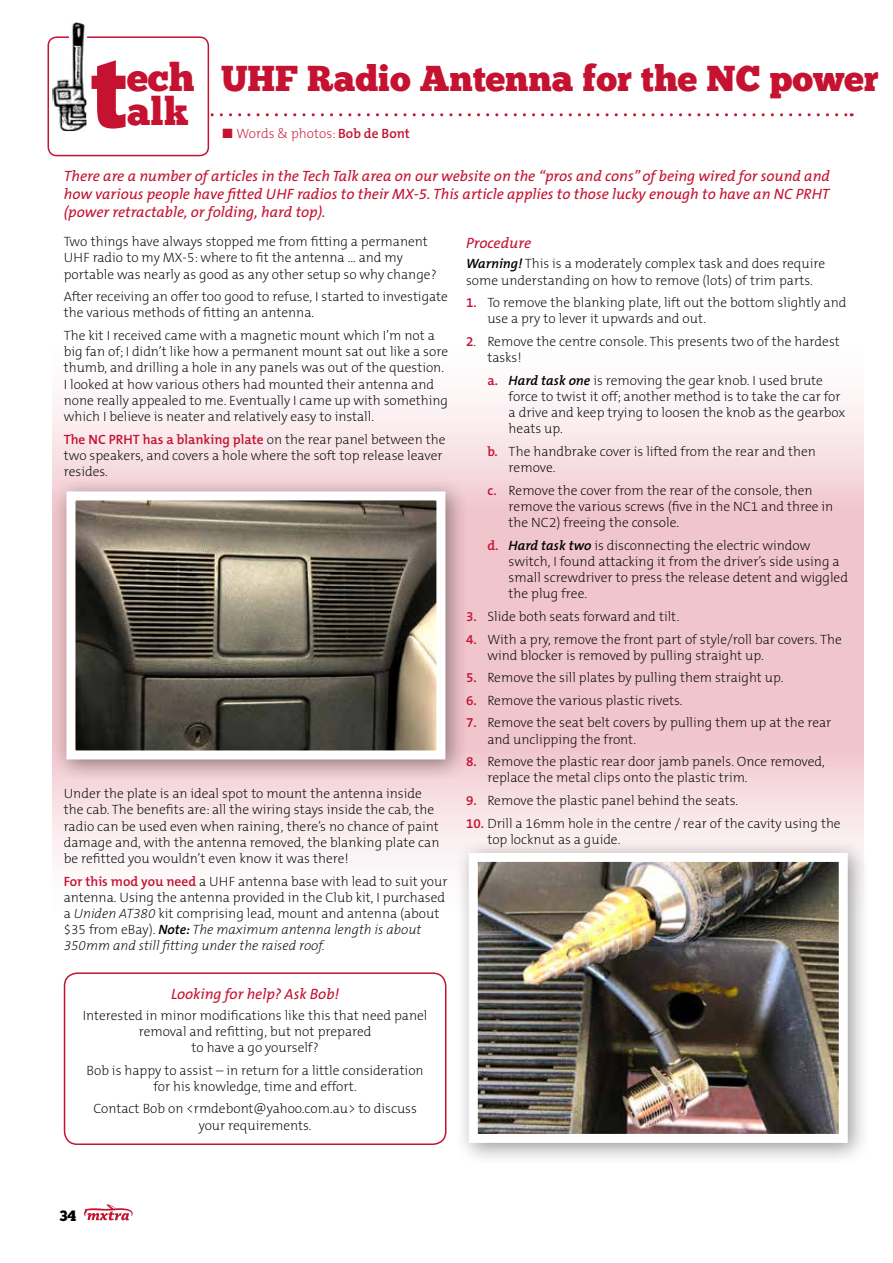
<style>
.page{position:relative;width:893px;height:1263px;background:#fff}
.page>*{position:absolute;margin:0;border:0;box-sizing:border-box;transform-origin:0 0}
.t1{font:102.15px "Chunk Five";color:#c41230}
.t2{font:39px/34.5px "Chunk Five";color:#c41230}
.t3{font:36px "Chunk Five";color:#c41230}
.t4{font:italic 15px/18px "The Mix B5 Plain";color:#c41230;text-align:justify}
.t5{font:15px "Chunk Five";color:#000}
.t6{font:200 13.5px/16.2px "The Mix B2";color:#000}
.t7{font:600 13.5px "The Mix B6";color:#c41230}
.t8{font:200 13.5px "The Mix B2";color:#c41230}
.s1{font-family:"The Mix B6";font-weight:600}
.s2{font-family:"The Mix B2";font-weight:200;color:#000}
.s3{font-family:"The Mix B6";font-weight:600;font-style:italic}
.s4{font-family:"The Mix B6";font-weight:600;color:#c41230}
.s5{font-style:italic}
</style>
<div class="page">
<svg style="left:84px;top:1204px;width:49px;height:16px"></svg>
<div style="left:48px;top:36px;width:161px;height:120px;border:2px solid #c41230;border-radius:9px"></div>
<svg style="left:50px;top:36px;width:802px;height:96px"></svg>
<img style="left:52px;top:22px;width:34px;height:109px">
<svg style="left:52px;top:397px;width:812px;height:463px"></svg>
<div style="left:52px;top:477px;width:416px;height:305px;background:#000;opacity:.4"></div>
<img style="left:76px;top:501px;width:359px;height:248px">
<div style="left:66px;top:491px;width:379px;height:268px;border:9px solid #fff"></div>
<div style="left:454px;top:838px;width:417px;height:328px;background:#000;opacity:.4"></div>
<img style="left:479px;top:863px;width:359px;height:270px">
<div style="left:469px;top:853px;width:379px;height:290px;border:9px solid #fff"></div>
<div style="left:64px;top:972px;width:382px;height:173px;border:2px solid #c41230;border-radius:13px"></div>
<h1 class="t1" style="left:90px;top:30px;width:39px">t</h1>
<h2 class="t2" style="left:127px;top:60px;width:69px">ech alk</h2>
<h3 class="t3" style="left:221px;top:57px;width:659px">UHF Radio Antenna for the NC power</h3>
<p class="t8" style="left:223px;top:126px;width:189px">■ Words &amp; photos: <span class="s1">Bob de Bont</span></p>
<p class="t4" style="left:64px;top:168px;width:768px">There are a number of articles in the Tech Talk area on our website on the “pros and cons” of being wired for sound and how various people have fitted UHF radios to their MX-5. This article applies to those lucky enough to have an NC PRHT (power retractable, or folding, hard top).</p>
<p class="t6" style="left:64px;top:234px;width:374px">Two things have always stopped me from fitting a permanent<br>UHF radio to my MX-5: where to fit the antenna ... and my portable was nearly as good as any other setup so why change?</p>
<p class="t6" style="left:64px;top:289px;width:386px">After receiving an offer too good to refuse, I started to investigate the various methods of fitting an antenna.</p>
<p class="t6" style="left:64px;top:328px;width:386px">The kit I received came with a magnetic mount which I’m not a big fan of; I didn’t like how a permanent mount sat out like a sore thumb, and drilling a hole in any panels was out of the question.<br>I looked at how various others had mounted their antenna and none really appealed to me. Eventually I came up with something which I believe is neater and relatively easy to install.</p>
<p class="t7" style="left:64px;top:432px;width:383px">The N C PRHT has a blanking plate <span class="s2">on the rear panel between the</span></p>
<p class="t6" style="left:64px;top:448px;width:380px">two speakers, and covers a hole where the soft top release leaver resides.</p>
<p class="t4" style="left:466px;top:234px;width:67px">Procedure</p>
<p class="t6" style="left:466px;top:256px;width:360px"><span class="s3">Warning!</span> This is a moderately complex task and does require some understanding on how to remove (lots) of trim parts.</p>
<p class="t6" style="left:487px;top:295px;width:361px;text-indent:-21px"><span class="s4">1.</span> To remove the blanking plate, lift out the bottom slightly and use a pry to lever it upwards and out.</p>
<p class="t6" style="left:487px;top:334px;width:354px;text-indent:-21px"><span class="s4">2</span>. Remove the centre console. This presents two of the hardest tasks!</p>
<p class="t6" style="left:509px;top:373px;width:338px;text-indent:-21px"><span class="s4">a.</span> <span class="s3">Hard task one</span> is removing the gear knob. I used brute force to twist it off; another method is to take the car for a drive and keep trying to loosen the knob as the gearbox heats up.</p>
<p class="t6" style="left:509px;top:444px;width:309px;text-indent:-21px"><span class="s4">b.</span> The handbrake cover is lifted from the rear and then remove.</p>
<p class="t6" style="left:509px;top:483px;width:326px;text-indent:-21px"><span class="s4">c.</span> Remove the cover from the rear of the console, then remove the various screws (five in the NC1 and three in the NC2) freeing the console.</p>
<p class="t6" style="left:509px;top:538px;width:341px;text-indent:-21px"><span class="s4">d.</span> <span class="s3">Hard task two</span> is disconnecting the electric window switch, I found attacking it from the driver’s side using a small screwdriver to press the release detent and wiggled the plug free.</p>
<p class="t6" style="left:466px;top:609px;width:215px"><span class="s4">3.</span> Slide both seats forward and tilt.</p>
<p class="t6" style="left:487px;top:631px;width:356px;text-indent:-21px"><span class="s4">4.</span> With a pry, remove the front part of style/roll bar covers. The wind blocker is removed by pulling straight up.</p>
<p class="t6" style="left:466px;top:670px;width:319px"><span class="s4">5.</span> Remove the sill plates by pulling them straight up.</p>
<p class="t6" style="left:466px;top:693px;width:218px"><span class="s4">6.</span> Remove the various plastic rivets.</p>
<p class="t6" style="left:487px;top:715px;width:346px;text-indent:-21px"><span class="s4">7.</span> Remove the seat belt covers by pulling them up at the rear and unclipping the front.</p>
<p class="t6" style="left:487px;top:754px;width:339px;text-indent:-21px"><span class="s4">8.</span> Remove the plastic rear door jamb panels. Once removed, replace the metal clips onto the plastic trim.</p>
<p class="t6" style="left:466px;top:793px;width:274px"><span class="s4">9.</span> Remove the plastic panel behind the seats.</p>
<p class="t6" style="left:487px;top:815px;width:355px;text-indent:-21px"><span class="s4">10.</span> Drill a 16mm hole in the centre / rear of the cavity using the top locknut as a guide.</p>
<p class="t6" style="left:64px;top:786px;width:377px">Under the plate is an ideal spot to mount the antenna inside the cab. The benefits are: all the wiring stays inside the cab, the radio can be used even when raining, there’s no chance of paint damage and, with the antenna removed, the blanking plate can be refitted you wouldn’t even know it was there!</p>
<p class="t6" style="left:64px;top:873px;width:385px"><span class="s4">For this mod you need</span> a UHF antenna base with lead to suit your antenna. Using the antenna provided in the Club kit, I purchased a <span class="s5">Uniden AT380</span> kit comprising lead, mount and antenna (about $35 from eBay). <span class="s3">Note:</span> <span class="s5">The maximum antenna length is about 350mm and still fitting under the raised roof.</span></p>
<p class="t4" style="left:171px;top:985px;width:170px">Looking for help? Ask Bob!</p>
<p class="t6" style="left:83px;top:1007px;width:346px;text-align:center">Interested in minor modifications like this that need panel removal and refitting, but not prepared<br>to have a go yourself?</p>
<p class="t6" style="left:87px;top:1062px;width:339px;text-align:center">Bob is happy to assist – in return for a little consideration for his knowledge, time and effort.</p>
<p class="t6" style="left:93px;top:1101px;width:325px;text-align:center">Contact Bob on &lt;rmdebont@yahoo.com.au&gt; to discuss your requirements.</p>
<p class="t5" style="left:60px;top:1207px;width:18px">34</p>
</div>
